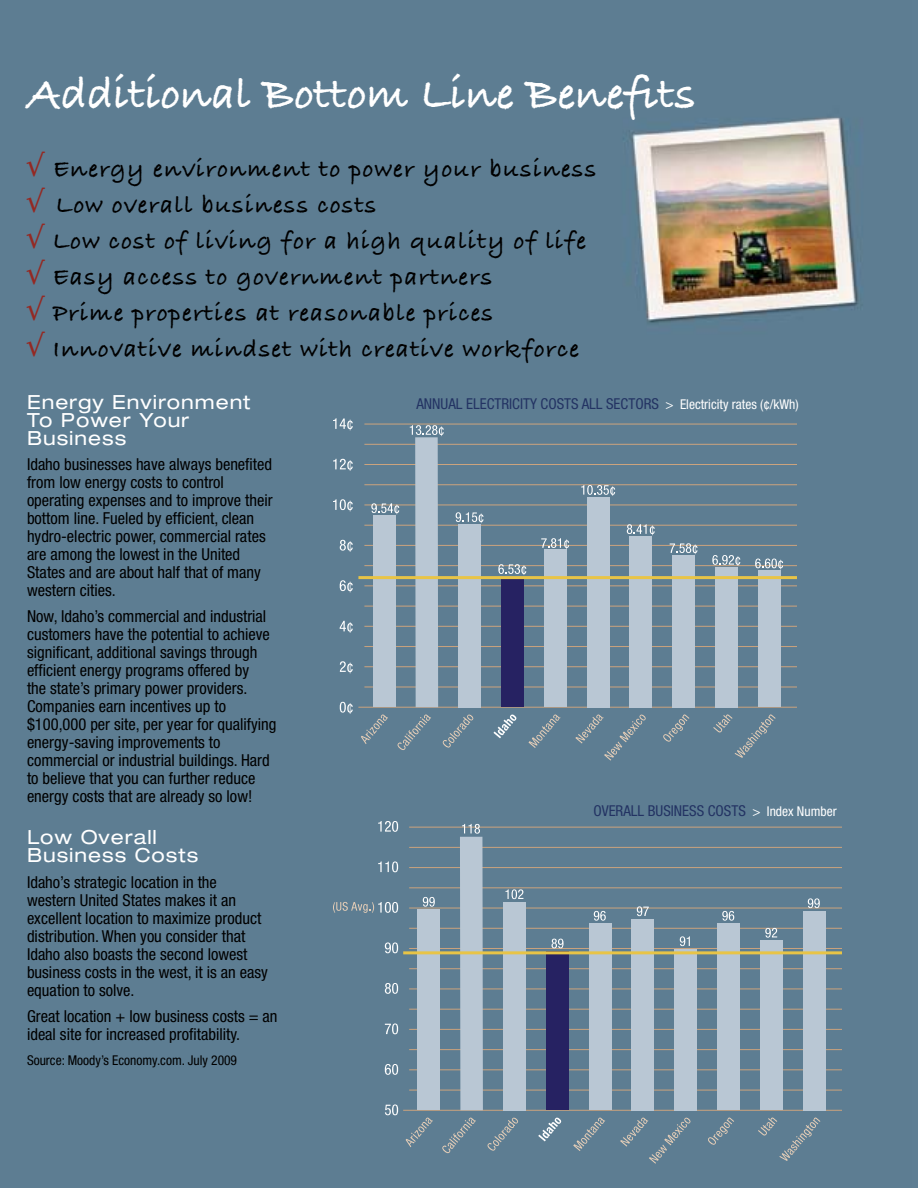
<style>
.page{position:relative;width:918px;height:1188px;background:#5d7d92}
.page>*{position:absolute;margin:0;border:0;box-sizing:border-box;transform-origin:0 0}
.t1{font:46.5px "Bradley Hand ITCTT Bold";color:#fff}
.t2{font:25.5px/36px "Bradley Hand ITCTT Bold";letter-spacing:.05em;color:#000}
.t3{font:expanded 19.5px/18px "Helvetica Neue";letter-spacing:.05em;color:#fff}
.t4{font:condensed 16.5px/18px "Helvetica Neue";color:#000}
.t5{font:condensed 15px "Helvetica Neue";color:#233363}
.t6{font:condensed 13.5px "Helvetica Neue";color:#000}
.s1{color:#942923}
.s2{font-size:13.5px;color:#fff}
</style>
<div class="page">
<hr style="left:358px;top:707px;width:438px;height:1px;background:#cca37d">
<hr style="left:364px;top:525px;width:432px;height:1px;background:#cca37d">
<hr style="left:364px;top:444px;width:432px;height:1px;background:#cca37d">
<hr style="left:364px;top:484px;width:432px;height:1px;background:#cca37d">
<hr style="left:364px;top:565px;width:432px;height:1px;background:#cca37d">
<hr style="left:364px;top:606px;width:432px;height:1px;background:#cca37d">
<hr style="left:364px;top:646px;width:432px;height:1px;background:#cca37d">
<hr style="left:364px;top:687px;width:432px;height:1px;background:#cca37d">
<hr style="left:364px;top:505px;width:432px;height:1px;background:#cca37d">
<hr style="left:364px;top:424px;width:432px;height:1px;background:#cca37d">
<hr style="left:364px;top:464px;width:432px;height:1px;background:#cca37d">
<hr style="left:364px;top:545px;width:432px;height:1px;background:#cca37d">
<hr style="left:364px;top:586px;width:432px;height:1px;background:#cca37d">
<hr style="left:364px;top:626px;width:432px;height:1px;background:#cca37d">
<hr style="left:364px;top:666px;width:432px;height:1px;background:#cca37d">
<div style="left:373px;top:515px;width:22px;height:192px;background:#b9c7d4"></div>
<div style="left:458px;top:524px;width:23px;height:183px;background:#b9c7d4"></div>
<div style="left:501px;top:578px;width:23px;height:129px;background:#262262"></div>
<div style="left:544px;top:550px;width:23px;height:157px;background:#b9c7d4"></div>
<div style="left:587px;top:497px;width:22px;height:210px;background:#b9c7d4"></div>
<div style="left:630px;top:536px;width:22px;height:171px;background:#b9c7d4"></div>
<div style="left:672px;top:555px;width:23px;height:152px;background:#b9c7d4"></div>
<div style="left:715px;top:567px;width:23px;height:140px;background:#b9c7d4"></div>
<div style="left:758px;top:570px;width:23px;height:137px;background:#b9c7d4"></div>
<svg style="left:361px;top:714px;width:27px;height:30px"></svg>
<svg style="left:397px;top:714px;width:34px;height:37px"></svg>
<svg style="left:442px;top:714px;width:32px;height:35px"></svg>
<svg style="left:493px;top:714px;width:24px;height:24px"></svg>
<svg style="left:528px;top:714px;width:32px;height:34px"></svg>
<svg style="left:575px;top:714px;width:71px;height:46px;background:#688394"></svg>
<svg style="left:662px;top:714px;width:27px;height:29px"></svg>
<svg style="left:713px;top:714px;width:63px;height:44px;background:#688395"></svg>
<svg style="left:333px;top:418px;width:20px;height:12px"></svg>
<svg style="left:333px;top:459px;width:20px;height:12px"></svg>
<svg style="left:333px;top:499px;width:20px;height:12px"></svg>
<svg style="left:340px;top:540px;width:13px;height:12px"></svg>
<svg style="left:340px;top:580px;width:13px;height:12px"></svg>
<svg style="left:340px;top:621px;width:13px;height:12px"></svg>
<svg style="left:340px;top:661px;width:13px;height:12px"></svg>
<svg style="left:340px;top:702px;width:13px;height:12px"></svg>
<hr style="left:358px;top:576px;width:438px;height:3px;background:#e8c446">
<svg style="left:371px;top:503px;width:28px;height:11px"></svg>
<svg style="left:456px;top:512px;width:27px;height:11px"></svg>
<svg style="left:498px;top:564px;width:28px;height:11px"></svg>
<svg style="left:541px;top:538px;width:28px;height:11px"></svg>
<svg style="left:581px;top:485px;width:34px;height:11px"></svg>
<svg style="left:627px;top:524px;width:28px;height:11px"></svg>
<svg style="left:670px;top:543px;width:27px;height:11px"></svg>
<svg style="left:712px;top:555px;width:28px;height:11px"></svg>
<svg style="left:755px;top:559px;width:28px;height:10px"></svg>
<svg style="left:410px;top:425px;width:34px;height:282px;background:#9aadba"></svg>
<hr style="left:403px;top:1110px;width:439px;height:1px;background:#cca37d">
<hr style="left:409px;top:928px;width:433px;height:1px;background:#cca37d">
<hr style="left:409px;top:847px;width:433px;height:1px;background:#cca37d">
<hr style="left:409px;top:888px;width:433px;height:1px;background:#cca37d">
<hr style="left:409px;top:968px;width:433px;height:1px;background:#cca37d">
<hr style="left:409px;top:1009px;width:433px;height:1px;background:#cca37d">
<hr style="left:409px;top:1049px;width:433px;height:1px;background:#cca37d">
<hr style="left:409px;top:1090px;width:433px;height:1px;background:#cca37d">
<hr style="left:409px;top:908px;width:433px;height:1px;background:#cca37d">
<hr style="left:409px;top:827px;width:433px;height:1px;background:#cca37d">
<hr style="left:409px;top:867px;width:433px;height:1px;background:#cca37d">
<hr style="left:409px;top:948px;width:433px;height:1px;background:#cca37d">
<hr style="left:409px;top:989px;width:433px;height:1px;background:#cca37d">
<hr style="left:409px;top:1029px;width:433px;height:1px;background:#cca37d">
<hr style="left:409px;top:1070px;width:433px;height:1px;background:#cca37d">
<div style="left:418px;top:909px;width:22px;height:201px;background:#b9c7d4"></div>
<div style="left:503px;top:902px;width:23px;height:208px;background:#b9c7d4"></div>
<div style="left:546px;top:951px;width:23px;height:159px;background:#262262"></div>
<div style="left:589px;top:924px;width:22px;height:186px;background:#b9c7d4"></div>
<div style="left:632px;top:919px;width:22px;height:191px;background:#b9c7d4"></div>
<div style="left:674px;top:949px;width:23px;height:161px;background:#b9c7d4"></div>
<div style="left:717px;top:924px;width:23px;height:186px;background:#b9c7d4"></div>
<div style="left:760px;top:941px;width:23px;height:169px;background:#b9c7d4"></div>
<div style="left:803px;top:911px;width:22px;height:199px;background:#b9c7d4"></div>
<svg style="left:406px;top:1117px;width:27px;height:30px"></svg>
<svg style="left:441px;top:1117px;width:35px;height:37px"></svg>
<svg style="left:487px;top:1117px;width:32px;height:35px"></svg>
<svg style="left:538px;top:1117px;width:24px;height:24px"></svg>
<svg style="left:573px;top:1117px;width:32px;height:34px"></svg>
<svg style="left:620px;top:1117px;width:71px;height:47px;background:#678394"></svg>
<svg style="left:707px;top:1117px;width:27px;height:29px"></svg>
<svg style="left:758px;top:1117px;width:62px;height:44px;background:#688395"></svg>
<svg style="left:378px;top:821px;width:20px;height:11px"></svg>
<svg style="left:378px;top:861px;width:20px;height:11px"></svg>
<svg style="left:385px;top:942px;width:13px;height:11px"></svg>
<svg style="left:385px;top:983px;width:13px;height:11px"></svg>
<svg style="left:385px;top:1023px;width:13px;height:11px"></svg>
<svg style="left:385px;top:1064px;width:13px;height:11px"></svg>
<svg style="left:385px;top:1104px;width:13px;height:11px"></svg>
<hr style="left:403px;top:951px;width:439px;height:3px;background:#e8c446">
<svg style="left:333px;top:902px;width:65px;height:11px"></svg>
<svg style="left:423px;top:897px;width:12px;height:10px"></svg>
<svg style="left:460px;top:824px;width:23px;height:286px;background:#b5c3ce"></svg>
<svg style="left:505px;top:889px;width:18px;height:10px"></svg>
<svg style="left:594px;top:911px;width:12px;height:10px"></svg>
<svg style="left:637px;top:906px;width:12px;height:10px"></svg>
<svg style="left:680px;top:936px;width:10px;height:10px"></svg>
<svg style="left:722px;top:911px;width:12px;height:10px"></svg>
<svg style="left:765px;top:928px;width:12px;height:10px"></svg>
<svg style="left:808px;top:898px;width:12px;height:10px"></svg>
<svg style="left:552px;top:939px;width:12px;height:9px"></svg>
<h1 class="t1" style="left:27px;top:59px;width:670px">Additional Bottom Line Benefits</h1>
<p class="t2" style="left:27px;top:150px;width:571px"><span class="s1">√</span> Energy environment to power your business <span class="s1">√</span> Low overall business costs<br><span class="s1">√</span> Low cost of living for a high quality of life <span class="s1">√</span> Easy access to government partners<br><span class="s1">√</span> Prime properties at reasonable prices<br><span class="s1">√</span> Innovative mindset with creative workforce</p>
<p class="t3" style="left:27px;top:392px;width:225px">Energy Environment<br>To Power Your<br>Business</p>
<p class="t4" style="left:27px;top:455px;width:247px">Idaho businesses have always benefited from low energy costs to control operating expenses and to improve their bottom line. Fueled by efficient, clean hydro-electric power, commercial rates are among the lowest in the United States and are about half that of many western cities.</p>
<p class="t4" style="left:27px;top:607px;width:251px">Now, Idaho’s commercial and industrial customers have the potential to achieve significant, additional savings through efficient energy programs offered by<br>the state’s primary power providers.<br>Companies earn incentives up to $100,000 per site, per year for qualifying energy-saving improvements to commercial or industrial buildings. Hard to believe that you can further reduce energy costs that are already so low!</p>
<p class="t3" style="left:27px;top:828px;width:173px">Low Overall<br>Business Costs</p>
<p class="t4" style="left:27px;top:873px;width:242px">Idaho’s strategic location in the western United States makes it an excellent location to maximize product distribution. When you consider that Idaho also boasts the second lowest business costs in the west, it is an easy equation to solve.</p>
<p class="t4" style="left:27px;top:1007px;width:252px">Great location + low business costs = an ideal site for increased profitability.</p>
<p class="t6" style="left:27px;top:1053px;width:212px">Source: Moody’s Economy.com. July 2009</p>
<p class="t5" style="left:416px;top:395px;width:384px">ANNUAL ELECTRICITY COSTS ALL SECTORS <span class="s2">&gt; Electricity rates (¢/kWh)</span></p>
<p class="t5" style="left:593px;top:802px;width:245px">OVERALL BUSINESS COSTS <span class="s2">&gt; Index Number</span></p>
</div>
